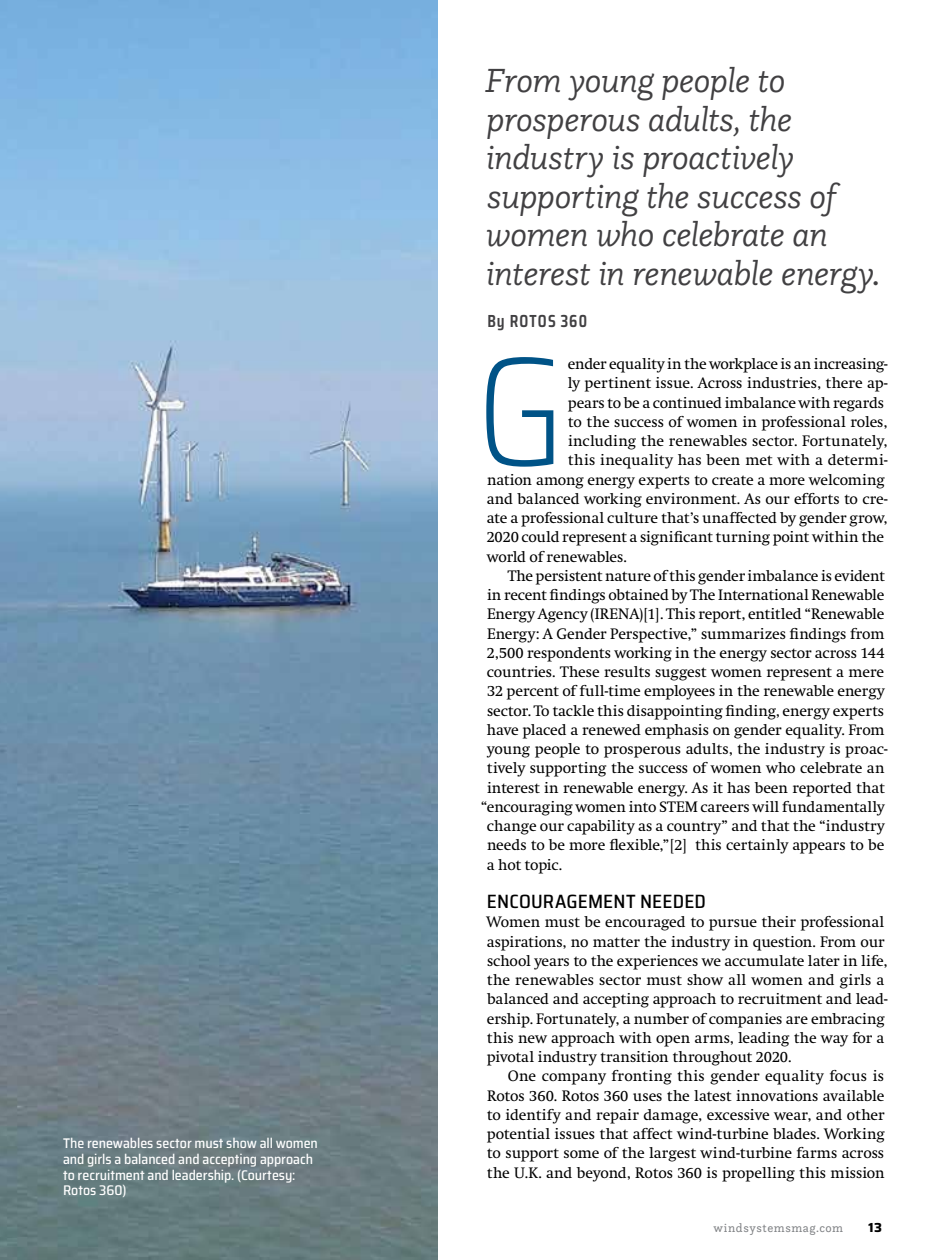
<style>
.page{position:relative;width:945px;height:1260px;background:#fff}
.page>*{position:absolute;margin:0;border:0;box-sizing:border-box;transform-origin:0 0}
.t1{font:200 semi-condensed 155.58px "Saira";color:#005387}
.t2{font:italic 300 35px/38.5px "Questa Slab";letter-spacing:-.025em;color:#414042}
.t3{font:500 semi-condensed 19.25px "Saira";letter-spacing:.01em;color:#000}
.t4{font:600 17.5px "Saira Condensed";letter-spacing:.06em;color:#414042}
.t5{font:15.75px/19.2px "Swift";letter-spacing:-.005em;color:#000}
.t6{font:15.75px "Swift";letter-spacing:-.025em;color:#000}
.t7{font:500 semi-condensed 14px/15.8px "Saira";letter-spacing:-.005em;color:#fff}
.t8{font:700 13.12px "Saira";color:#000}
.t9{font:12.25px "Questa Slab";letter-spacing:.05em;color:#808285}
</style>
<div class="page">
<img style="left:0;top:0;width:437px;height:1260px">
<p class="t7" style="left:63px;top:1135px;width:257px">The renewables sector must show all women and girls a balanced and accepting approach to recruitment and leadership. (Courtesy:<br>Rotos 360)</p>
<h2 class="t2" style="left:485px;top:60px;width:397px">From young people to prosperous adults, the industry is proactively supporting the success of women who celebrate an interest in renewable energy.</h2>
<p class="t4" style="left:487px;top:308px;width:101px">By ROTOS 360</p>
<h1 class="t1" style="left:475px;top:297px;width:92px">G</h1>
<p class="t5" style="left:568px;top:355px;width:321px">ender equality in the workplace is an increasing-</p>
<p class="t5" style="left:568px;top:374px;width:321px">ly pertinent issue. Across industries, there ap-</p>
<p class="t5" style="left:568px;top:393px;width:318px">pears to be a continued imbalance with regards</p>
<p class="t5" style="left:568px;top:412px;width:321px">to the success of women in professional roles,</p>
<p class="t5" style="left:568px;top:432px;width:321px">including the renewables sector. Fortunately,</p>
<p class="t5" style="left:568px;top:451px;width:321px">this inequality has been met with a determi-</p>
<p class="t5" style="left:487px;top:470px;width:399px">nation among energy experts to create a more welcoming</p>
<p class="t5" style="left:487px;top:489px;width:402px">and balanced working environment. As our efforts to cre-</p>
<p class="t5" style="left:487px;top:509px;width:402px">ate a professional culture that’s unaffected by gender grow,</p>
<p class="t5" style="left:486px;top:528px;width:399px">2020 could represent a significant turning point within the</p>
<p class="t5" style="left:487px;top:547px;width:141px">world of renewables.</p>
<p class="t5" style="left:508px;top:566px;width:379px">The persistent nature of this gender imbalance is evident</p>
<p class="t5" style="left:487px;top:586px;width:399px">in recent findings obtained by The International Renewable</p>
<p class="t5" style="left:487px;top:605px;width:399px">Energy Agency (IRENA)[1]. This report, entitled “Renewable</p>
<p class="t5" style="left:487px;top:624px;width:399px">Energy: A Gender Perspective,” summarizes findings from</p>
<p class="t5" style="left:486px;top:643px;width:400px">2,500 respondents working in the energy sector across 144</p>
<p class="t5" style="left:487px;top:663px;width:399px">countries. These results suggest women represent a mere</p>
<p class="t5" style="left:487px;top:682px;width:399px">32 percent of full-time employees in the renewable energy</p>
<p class="t5" style="left:487px;top:701px;width:399px">sector. To tackle this disappointing finding, energy experts</p>
<p class="t5" style="left:487px;top:720px;width:399px">have placed a renewed emphasis on gender equality. From</p>
<p class="t5" style="left:487px;top:740px;width:402px">young people to prosperous adults, the industry is proac-</p>
<p class="t5" style="left:487px;top:759px;width:399px">tively supporting the success of women who celebrate an</p>
<p class="t5" style="left:487px;top:778px;width:399px">interest in renewable energy. As it has been reported that</p>
<p class="t5" style="left:481px;top:797px;width:406px">“encouraging women into STEM careers will fundamentally</p>
<p class="t5" style="left:487px;top:817px;width:399px">change our capability as a country” and that the “industry</p>
<p class="t5" style="left:487px;top:836px;width:399px">needs to be more flexible,”[2] this certainly appears to be</p>
<p class="t6" style="left:487px;top:856px;width:77px">a hot topic.</p>
<p class="t3" style="left:487px;top:887px;width:221px">ENCOURAGEMENT NEEDED</p>
<p class="t5" style="left:487px;top:913px;width:403px">Women must be encouraged to pursue their professional aspirations, no matter the industry in question. From our school years to the experiences we accumulate later in life, the renewables sector must show all women and girls a balanced and accepting approach to recruitment and lead&shy;ership. Fortunately, a number of companies are embracing this new approach with open arms, leading the way for a pivotal industry transition throughout 2020.</p>
<p class="t5" style="left:487px;top:1067px;width:399px;text-align:justify;text-indent:21px">One company fronting this gender equality focus is Rotos 360. Rotos 360 uses the latest innovations available to identify and repair damage, excessive wear, and other potential issues that affect wind-turbine blades. Working to support some of the largest wind-turbine farms across the U.K. and beyond, Rotos 360 is propelling this mission</p>
<p class="t9" style="left:714px;top:1220px;width:131px">windsystemsmag.com</p>
<p class="t8" style="left:868px;top:1218px;width:15px">13</p>
</div>
